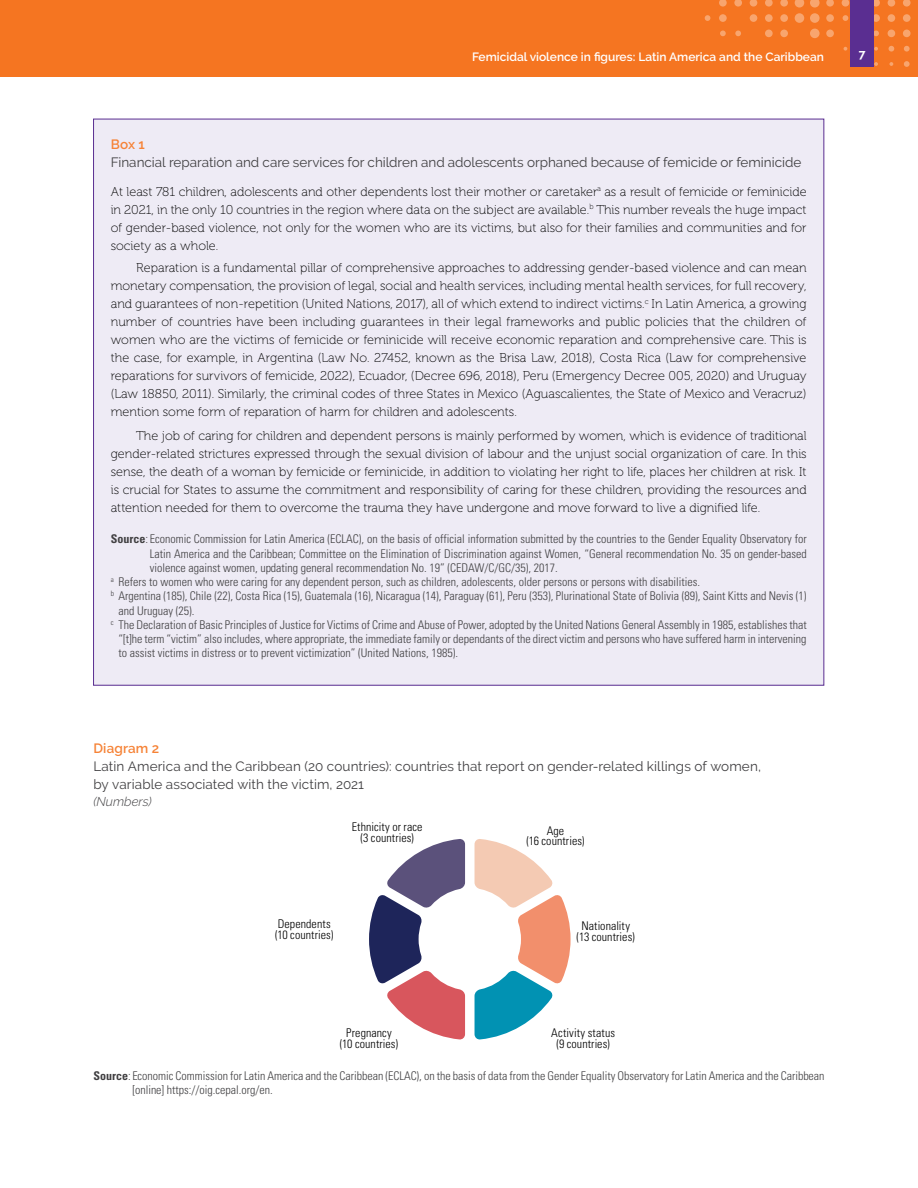
<style>
.page{position:relative;width:918px;height:1188px;background:#fff}
.page>*{position:absolute;margin:0;border:0;box-sizing:border-box;transform-origin:0 0}
.t1{font:13.5px/18px "Raleway";color:#414042}
.t2{font:600 13.5px "Raleway";letter-spacing:.01em;color:#f68337}
.t3{font:12.75px/18px "Museo 100";color:#000;text-align:justify}
.t4{font:italic 300 12.75px "Raleway";color:#414042}
.t5{font:300 condensed 12px/14.2px "Univers LT Std";color:#414042}
.t6{font:300 condensed 12px/10.8px "Univers LT Std";letter-spacing:.01em;color:#000;text-align:center}
.t7{font:600 12px "Raleway";color:#fff}
.t8{font:700 12px "Raleway";color:#fff}
.s1{font-weight:700}
</style>
<div class="page">
<div style="left:0;top:0;width:918px;height:77px;background:#f57521"></div>
<svg style="left:844px;top:47px;width:3px;height:4px"></svg>
<svg style="left:843px;top:15px;width:5px;height:6px"></svg>
<svg style="left:842px;top:0;width:7px;height:7px"></svg>
<svg style="left:874px;top:62px;width:4px;height:4px"></svg>
<svg style="left:874px;top:47px;width:4px;height:4px"></svg>
<svg style="left:874px;top:31px;width:5px;height:5px"></svg>
<div style="left:872px;top:14px;width:8px;height:8px;background:#f8a56e;border-radius:50%"></div>
<svg style="left:874px;top:0;width:6px;height:7px"></svg>
<svg style="left:889px;top:62px;width:4px;height:4px"></svg>
<svg style="left:889px;top:46px;width:5px;height:6px"></svg>
<div style="left:888px;top:30px;width:7px;height:7px;background:#f8a56e;border-radius:50%"></div>
<div style="left:888px;top:14px;width:7px;height:8px;background:#f8a56e;border-radius:50%"></div>
<svg style="left:888px;top:0;width:7px;height:7px"></svg>
<svg style="left:904px;top:61px;width:6px;height:6px"></svg>
<svg style="left:904px;top:46px;width:6px;height:6px"></svg>
<div style="left:903px;top:30px;width:8px;height:7px;background:#f8a56e;border-radius:50%"></div>
<div style="left:903px;top:14px;width:8px;height:8px;background:#f8a56e;border-radius:50%"></div>
<svg style="left:903px;top:0;width:8px;height:7px"></svg>
<svg style="left:705px;top:15px;width:5px;height:6px"></svg>
<svg style="left:720px;top:31px;width:6px;height:5px"></svg>
<svg style="left:719px;top:14px;width:8px;height:8px"></svg>
<svg style="left:719px;top:0;width:8px;height:7px"></svg>
<svg style="left:735px;top:31px;width:6px;height:5px"></svg>
<svg style="left:734px;top:0;width:8px;height:7px"></svg>
<div style="left:750px;top:14px;width:7px;height:8px;background:#f8a56e;border-radius:50%"></div>
<svg style="left:750px;top:0;width:7px;height:7px"></svg>
<div style="left:765px;top:30px;width:8px;height:7px;background:#f8a56e;border-radius:50%"></div>
<div style="left:765px;top:14px;width:8px;height:8px;background:#f8a56e;border-radius:50%"></div>
<svg style="left:765px;top:0;width:8px;height:7px"></svg>
<div style="left:780px;top:30px;width:8px;height:7px;background:#f8a56e;border-radius:50%"></div>
<div style="left:780px;top:14px;width:8px;height:8px;background:#f8a56e;border-radius:50%"></div>
<svg style="left:780px;top:0;width:8px;height:7px"></svg>
<svg style="left:795px;top:13px;width:9px;height:10px"></svg>
<svg style="left:795px;top:0;width:9px;height:8px"></svg>
<div style="left:810px;top:29px;width:10px;height:9px;background:#f8a56e;border-radius:50%"></div>
<svg style="left:810px;top:13px;width:10px;height:10px"></svg>
<svg style="left:810px;top:0;width:10px;height:8px"></svg>
<div style="left:826px;top:30px;width:8px;height:7px;background:#f8a56e;border-radius:50%"></div>
<svg style="left:826px;top:14px;width:8px;height:8px"></svg>
<svg style="left:826px;top:0;width:8px;height:7px"></svg>
<div style="left:850px;top:0;width:24px;height:67px;background:#5a2e91"></div>
<div style="left:94px;top:119px;width:730px;height:566px;background:#eeebf5"></div>
<svg style="left:475px;top:839px;width:96px;height:201px"></svg>
<svg style="left:369px;top:839px;width:96px;height:201px"></svg>
<p class="t7" style="left:472px;top:50px;width:353px">Femicidal violence in figures: Latin America and the Caribbean</p>
<p class="t8" style="left:859px;top:47px;width:8px">7</p>
<p class="t2" style="left:111px;top:136px;width:36px">Box 1</p>
<p class="t1" style="left:111px;top:153px;width:692px">Financial reparation and care services for children and adolescents orphaned because of femicide or feminicide</p>
<p class="t3" style="left:111px;top:183px;width:697px">At least 781 children, adolescents and other dependents lost their mother or caretaker<sup>a</sup> as a result of femicide or feminicide in 2021, in the only 10 countries in the region where data on the subject are available.<sup>b</sup> This number reveals the huge impact of gender-based violence, not only for the women who are its victims, but also for their families and communities and for society as a whole.</p>
<p class="t3" style="left:111px;top:259px;width:697px;text-indent:26px">Reparation is a fundamental pillar of comprehensive approaches to addressing gender-based violence and can mean monetary compensation, the provision of legal, social and health services, including mental health services, for full recovery, and guarantees of non-repetition (United Nations, 2017), all of which extend to indirect victims.<sup>c</sup> In Latin America, a growing number of countries have been including guarantees in their legal frameworks and public policies that the children of women who are the victims of femicide or feminicide will receive economic reparation and comprehensive care. This is the case, for example, in Argentina (Law No. 27452, known as the Brisa Law, 2018), Costa Rica (Law for comprehensive reparations for survivors of femicide, 2022), Ecuador, (Decree 696, 2018), Peru (Emergency Decree 005, 2020) and Uruguay (Law 18850, 2011). Similarly, the criminal codes of three States in Mexico (Aguascalientes, the State of Mexico and Veracruz) mention some form of reparation of harm for children and adolescents.</p>
<p class="t3" style="left:111px;top:427px;width:697px;text-indent:26px">The job of caring for children and dependent persons is mainly performed by women, which is evidence of traditional gender-related strictures expressed through the sexual division of labour and the unjust social organization of care. In this sense, the death of a woman by femicide or feminicide, in addition to violating her right to life, places her children at risk. It is crucial for States to assume the commitment and responsibility of caring for these children, providing the resources and attention needed for them to overcome the trauma they have undergone and move forward to live a dignified life.</p>
<p class="t5" style="left:111px;top:532px;width:697px"><span class="s1">Source</span>: Economic Commission for Latin America (ECLAC), on the basis of official information submitted by the countries to the Gender Equality Observatory for</p>
<p class="t5" style="left:150px;top:546px;width:658px">Latin America and the Caribbean; Committee on the Elimination of Discrimination against Women, “General recommendation No. 35 on gender-based</p>
<p class="t5" style="left:150px;top:561px;width:410px">violence against women, updating general recommendation No. 19” (CEDAW/C/GC/35), 2017.</p>
<p class="t5" style="left:111px;top:575px;width:591px"><sup>a</sup> Refers to women who were caring for any dependent person, such as children, adolescents, older persons or persons with disabilities.</p>
<p class="t5" style="left:111px;top:589px;width:697px"><sup>b</sup> Argentina (185), Chile (22), Costa Rica (15), Guatemala (16), Nicaragua (14), Paraguay (61), Peru (353), Plurinational State of Bolivia (89), Saint Kitts and Nevis (1)</p>
<p class="t5" style="left:118px;top:603px;width:77px">and Uruguay (25).</p>
<p class="t5" style="left:111px;top:618px;width:698px"><sup>c</sup> The Declaration of Basic Principles of Justice for Victims of Crime and Abuse of Power, adopted by the United Nations General Assembly in 1985, establishes that</p>
<p class="t5" style="left:118px;top:632px;width:690px">“[t]he term “victim” also includes, where appropriate, the immediate family or dependants of the direct victim and persons who have suffered harm in intervening</p>
<p class="t5" style="left:118px;top:646px;width:341px">to assist victims in distress or to prevent victimization” (United Nations, 1985).</p>
<p class="t2" style="left:93px;top:740px;width:67px">Diagram 2</p>
<p class="t1" style="left:93px;top:757px;width:669px">Latin America and the Caribbean (20 countries): countries that report on gender-related killings of women, by variable associated with the victim, 2021</p>
<p class="t4" style="left:93px;top:794px;width:60px">(Numbers)</p>
<p class="t6" style="left:352px;top:822px;width:72px">Ethnicity or race (3 countries)</p>
<p class="t6" style="left:526px;top:825px;width:60px">Age<br>(16 countries)</p>
<p class="t6" style="left:275px;top:919px;width:60px;text-align:left">Dependents (10 countries)</p>
<p class="t6" style="left:340px;top:1027px;width:60px">Pregnancy (10 countries)</p>
<p class="t6" style="left:577px;top:921px;width:60px">Nationality (13 countries)</p>
<p class="t6" style="left:551px;top:1027px;width:65px">Activity status (9 countries)</p>
<p class="t5" style="left:132px;top:1069px;width:694px;text-indent:-39px"><span class="s1">Source</span>: Economic Commission for Latin America and the Caribbean (ECLAC), on the basis of data from the Gender Equality Observatory for Latin America and the Caribbean [online] https://oig.cepal.org/en.</p>
</div>
